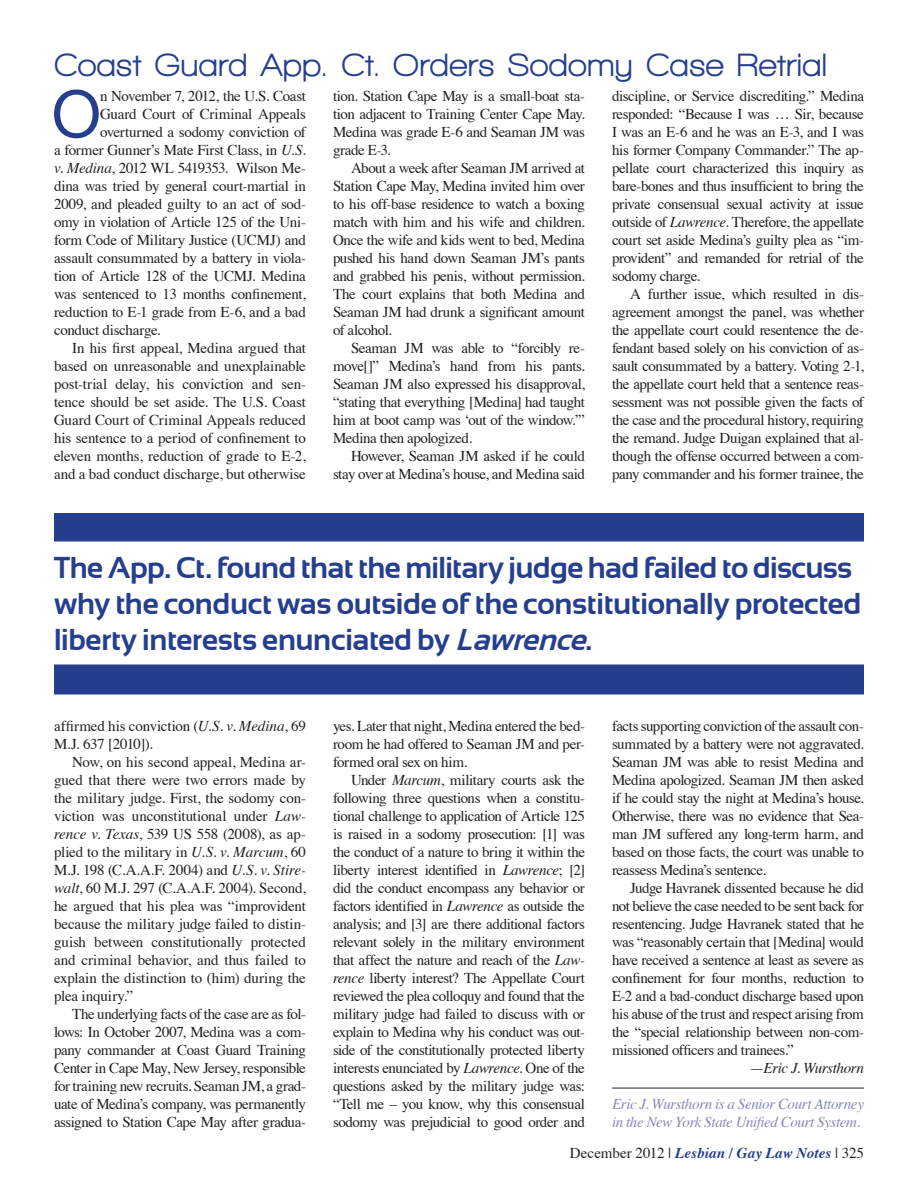
<style>
.page{position:relative;width:918px;height:1188px;background:#fff}
.page>*{position:absolute;margin:0;border:0;box-sizing:border-box;transform-origin:0 0}
.DropCap3{font:65.4px "Alte Haas Grotesk";color:#253f8e}
.Hed{font:800 33px "Walkway";letter-spacing:.02em;color:#253f8e}
.Pull_Quote{font:700 30px/36px "Sansation";letter-spacing:-.015em;color:#253f8e}
.Body{font:15px/18px "Times";letter-spacing:-.025em;color:#231f20;text-align:justify}
.DropCap3-2{font:15px "Times";letter-spacing:-.02em;color:#231f20}
.Rule_Above{font:italic 15px/18px "Times";letter-spacing:-.025em;color:#8688ba}
.Folio{font:italic 700 15px "Times";letter-spacing:.01em;color:#253f8e}
.Body-2{font:italic 15px "Times";letter-spacing:-.025em;color:#231f20}
.s1{font-style:italic}
.s2{font-style:normal}
.s3{font-weight:400;font-style:normal;color:#231f20}
</style>
<div class="page">
<hr style="left:612px;top:1088px;width:252px;height:1px;background:#231f20">
<div style="left:54px;top:513px;width:810px;height:29px;background:#253f8e"></div>
<div style="left:54px;top:664px;width:810px;height:30px;background:#253f8e"></div>
<p class="Hed" style="left:54px;top:48px;width:774px">Coast Guard App. Ct. Orders Sodomy Case Retrial</p>
<p class="DropCap3" style="left:52px;top:75px;width:51px">O</p>
<p class="DropCap3-2" style="left:100px;top:82px;width:207px">n November 7, 2012, the U.S. Coast</p>
<p class="Body" style="left:333px;top:86px;width:253px">tion. Station Cape May is a small-boat sta&shy;tion adjacent to Training Center Cape May.<br>Medina was grade E-6 and Seaman JM was grade E-3.</p>
<p class="Body" style="left:333px;top:158px;width:254px;text-indent:18px">About a week after Seaman JM arrived at Station Cape May, Medina invited him over to his off-base residence to watch a boxing match with him and his wife and children.<br>Once the wife and kids went to bed, Medina pushed his hand down Seaman JM’s pants and grabbed his penis, without permission.<br>The court explains that both Medina and Seaman JM had drunk a significant amount of alcohol.</p>
<p class="Body" style="left:333px;top:338px;width:254px;text-indent:18px">Seaman JM was able to “forcibly re&shy;move[]” Medina’s hand from his pants.<br>Seaman JM also expressed his disapproval, “stating that everything [Medina] had taught him at boot camp was ‘out of the window.’” Medina then apologized.</p>
<p class="Body" style="left:333px;top:446px;width:253px;text-align:right">However, Seaman JM asked if he could stay over at Medina’s house, and Medina said</p>
<p class="Body" style="left:612px;top:86px;width:254px">discipline, or Service discrediting.” Medina responded: “Because I was … Sir, because I was an E-6 and he was an E-3, and I was his former Company Commander.” The ap&shy;pellate court characterized this inquiry as bare-bones and thus insufficient to bring the private consensual sexual activity at issue outside of <span class="s1">Lawrence</span>. Therefore, the appellate court set aside Medina’s guilty plea as “im&shy;provident” and remanded for retrial of the sodomy charge.</p>
<p class="Body" style="left:612px;top:284px;width:254px;text-indent:18px">A further issue, which resulted in dis&shy;agreement amongst the panel, was whether the appellate court could resentence the de&shy;fendant based solely on his conviction of as&shy;sault consummated by a battery. Voting 2-1, the appellate court held that a sentence reas&shy;sessment was not possible given the facts of the case and the procedural history, requiring the remand. Judge Duigan explained that al&shy;though the offense occurred between a com&shy;pany commander and his former trainee, the</p>
<p class="DropCap3-2" style="left:100px;top:100px;width:207px">Guard Court of Criminal Appeals</p>
<p class="DropCap3-2" style="left:100px;top:118px;width:207px">overturned a sodomy conviction of</p>
<p class="DropCap3-2" style="left:54px;top:136px;width:254px">a former Gunner’s Mate First Class, in <span class="s1">U.S.</span></p>
<p class="DropCap3-2" style="left:54px;top:154px;width:253px"><span class="s1">v. Medina</span>, 2012 WL 5419353. Wilson Me-</p>
<p class="DropCap3-2" style="left:54px;top:172px;width:254px">dina was tried by general court-martial in</p>
<p class="DropCap3-2" style="left:54px;top:190px;width:253px">2009, and pleaded guilty to an act of sod-</p>
<p class="DropCap3-2" style="left:54px;top:208px;width:253px">omy in violation of Article 125 of the Uni-</p>
<p class="DropCap3-2" style="left:54px;top:226px;width:253px">form Code of Military Justice (UCMJ) and</p>
<p class="DropCap3-2" style="left:54px;top:244px;width:253px">assault consummated by a battery in viola-</p>
<p class="DropCap3-2" style="left:54px;top:262px;width:253px">tion of Article 128 of the UCMJ. Medina</p>
<p class="DropCap3-2" style="left:54px;top:280px;width:253px">was sentenced to 13 months confinement,</p>
<p class="DropCap3-2" style="left:54px;top:298px;width:253px">reduction to E-1 grade from E-6, and a bad</p>
<p class="DropCap3-2" style="left:54px;top:316px;width:108px">conduct discharge.</p>
<p class="Body" style="left:54px;top:338px;width:253px;text-indent:18px">In his first appeal, Medina argued that based on unreasonable and unexplainable post-trial delay, his conviction and sen&shy;tence should be set aside. The U.S. Coast Guard Court of Criminal Appeals reduced his sentence to a period of confinement to eleven months, reduction of grade to E-2, and a bad conduct discharge, but otherwise</p>
<p class="Pull_Quote" style="left:54px;top:549px;width:809px">The App. Ct. found that the military judge had failed to discuss why the conduct was outside of the constitutionally protected liberty interests enunciated by <span class="s1">Lawrence</span>.</p>
<p class="Body" style="left:54px;top:716px;width:254px">affirmed his conviction (<span class="s1">U.S. v. Medina</span>, 69<br>M.J. 637 [2010]).</p>
<p class="Body" style="left:54px;top:752px;width:253px;text-indent:18px">Now, on his second appeal, Medina ar&shy;gued that there were two errors made by the military judge. First, the sodomy con&shy;viction was unconstitutional under <span class="s1">Law&shy;rence v. Texas</span>, 539 US 558 (2008), as ap&shy;plied to the military in <span class="s1">U.S. v. Marcum</span>, 60<br>M.J. 198 (C.A.A.F. 2004) and <span class="s1">U.S. v. Stire&shy;walt</span>, 60 M.J. 297 (C.A.A.F. 2004). Second, he argued that his plea was “improvident because the military judge failed to distin&shy;guish between constitutionally protected and criminal behavior, and thus failed to explain the distinction to (him) during the plea inquiry.”</p>
<p class="Body" style="left:54px;top:1004px;width:254px;text-indent:18px">The underlying facts of the case are as fol&shy;lows: In October 2007, Medina was a com&shy;pany commander at Coast Guard Training Center in Cape May, New Jersey, responsible for training new recruits. Seaman JM, a grad&shy;uate of Medina’s company, was permanently assigned to Station Cape May after gradua-</p>
<p class="Body" style="left:333px;top:716px;width:253px">yes. Later that night, Medina entered the bed&shy;room he had offered to Seaman JM and per&shy;formed oral sex on him.</p>
<p class="Body" style="left:333px;top:770px;width:254px;text-indent:18px">Under <span class="s1">Marcum</span>, military courts ask the following three questions when a constitu&shy;tional challenge to application of Article 125 is raised in a sodomy prosecution: [1] was the conduct of a nature to bring it within the liberty interest identified in <span class="s1">Lawrence</span>; [2] did the conduct encompass any behavior or factors identified in <span class="s1">Lawrence</span> as outside the analysis; and [3] are there additional factors relevant solely in the military environment that affect the nature and reach of the <span class="s1">Law&shy;rence</span> liberty interest? The Appellate Court reviewed the plea colloquy and found that the military judge had failed to discuss with or explain to Medina why his conduct was out&shy;side of the constitutionally protected liberty interests enunciated by <span class="s1">Lawrence</span>. One of the questions asked by the military judge was: “Tell me – you know, why this consensual sodomy was prejudicial to good order and</p>
<p class="Body" style="left:612px;top:716px;width:254px">facts supporting conviction of the assault con&shy;summated by a battery were not aggravated.<br>Seaman JM was able to resist Medina and Medina apologized. Seaman JM then asked if he could stay the night at Medina’s house.<br>Otherwise, there was no evidence that Sea&shy;man JM suffered any long-term harm, and based on those facts, the court was unable to reassess Medina’s sentence.</p>
<p class="Body" style="left:612px;top:878px;width:254px;text-indent:18px">Judge Havranek dissented because he did not believe the case needed to be sent back for resentencing. Judge Havranek stated that he was “reasonably certain that [Medina] would have received a sentence at least as severe as confinement for four months, reduction to E-2 and a bad-conduct discharge based upon his abuse of the trust and respect arising from the “special relationship between non-com&shy;missioned officers and trainees.”</p>
<p class="Body-2" style="left:750px;top:1055px;width:116px"><span class="s2">—</span>Eric J. Wursthorn</p>
<p class="Rule_Above" style="left:612px;top:1094px;width:254px">Eric J. Wursthorn is a Senior Court Attorney in the New York State Unified Court System.</p>
<p class="Folio" style="left:570px;top:1139px;width:296px"><span class="s3">December 2012 |</span> Lesbian / Gay Law Notes <span class="s3">| 325</span></p>
</div>
